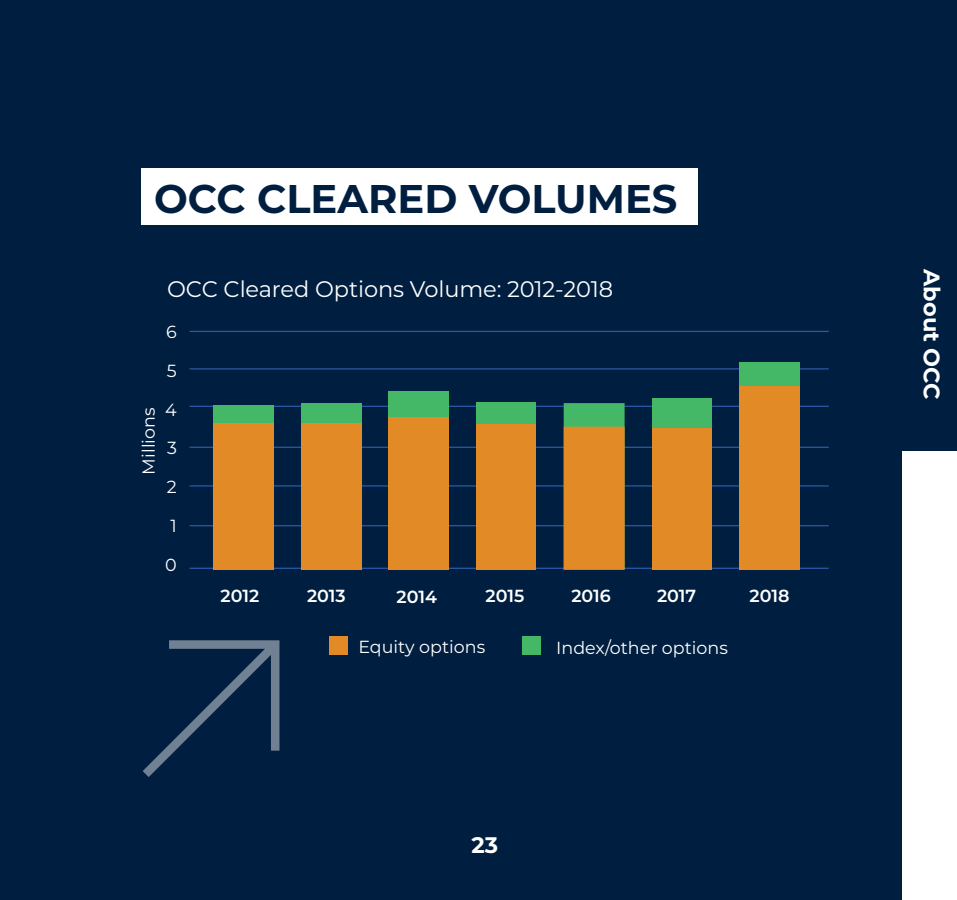
<style>
.page{position:relative;width:957px;height:900px;background:#fff}
.page>*{position:absolute;margin:0;border:0;box-sizing:border-box;transform-origin:0 0}
.t1{font:700 40px "Montserrat";color:#001f40}
.t2{font:22.5px "Montserrat";letter-spacing:-.005em;color:#fff}
.t3{font:700 22.5px "Montserrat";color:#fff}
.t4{font:17.5px "Montserrat";color:#fff}
.t5{font:600 17.5px "Montserrat";letter-spacing:-.005em;color:#fff}
</style>
<div class="page">
<div style="left:0;top:0;width:901px;height:900px;background:#001f40"></div>
<div style="left:891px;top:0;width:66px;height:450px;background:#001f40"></div>
<svg style="left:143px;top:640px;width:136px;height:137px"></svg>
<div style="left:141px;top:168px;width:557px;height:57px;background:#fff"></div>
<hr style="left:190px;top:331px;width:638px;height:1px;background:#2c58a6">
<hr style="left:190px;top:368px;width:638px;height:1px;background:#2c58a6">
<hr style="left:190px;top:406px;width:638px;height:1px;background:#2c58a6">
<hr style="left:190px;top:447px;width:638px;height:1px;background:#2c58a6">
<hr style="left:190px;top:525px;width:638px;height:1px;background:#2c58a6">
<hr style="left:190px;top:568px;width:638px;height:1px;background:#2c58a6">
<hr style="left:190px;top:485px;width:638px;height:2px;background:#2c58a6">
<div style="left:739px;top:362px;width:61px;height:208px;background:#44b867"></div>
<div style="left:652px;top:398px;width:59px;height:172px;background:#44b867"></div>
<div style="left:564px;top:403px;width:60px;height:167px;background:#44b867"></div>
<div style="left:477px;top:402px;width:59px;height:168px;background:#44b867"></div>
<div style="left:388px;top:391px;width:61px;height:179px;background:#44b867"></div>
<div style="left:213px;top:405px;width:61px;height:164px;background:#44b867"></div>
<div style="left:213px;top:423px;width:61px;height:146px;background:#e18a26"></div>
<div style="left:388px;top:417px;width:61px;height:153px;background:#e18a26"></div>
<div style="left:477px;top:424px;width:59px;height:146px;background:#e18a26"></div>
<div style="left:564px;top:427px;width:60px;height:143px;background:#e18a26"></div>
<div style="left:301px;top:403px;width:60px;height:167px;background:#44b867"></div>
<div style="left:301px;top:423px;width:60px;height:147px;background:#e18a26"></div>
<div style="left:652px;top:428px;width:59px;height:142px;background:#e18a26"></div>
<div style="left:739px;top:387px;width:61px;height:183px;background:#e18a26"></div>
<div style="left:329px;top:636px;width:19px;height:19px;background:#e18a26"></div>
<div style="left:522px;top:636px;width:19px;height:19px;background:#44b867"></div>
<h1 class="t1" style="left:154px;top:170px;width:525px">OCC CLEARED VOLUMES</h1>
<p class="t4" style="left:136px;top:475px;width:68px;rotate:-90deg">Millions</p>
<p class="t2" style="left:167px;top:273px;width:447px">OCC Cleared Options Volume: 2012-2018</p>
<p class="t4" style="left:166px;top:320px;width:12px">6</p>
<p class="t4" style="left:167px;top:359px;width:11px">5</p>
<p class="t4" style="left:165px;top:397px;width:13px">4</p>
<p class="t4" style="left:167px;top:436px;width:11px">3</p>
<p class="t4" style="left:167px;top:475px;width:11px">2</p>
<p class="t4" style="left:171px;top:514px;width:8px">1</p>
<p class="t4" style="left:165px;top:552px;width:13px">0</p>
<p class="t5" style="left:221px;top:583px;width:40px">2012</p>
<p class="t5" style="left:307px;top:583px;width:40px">2013</p>
<p class="t5" style="left:396px;top:584px;width:42px">2014</p>
<p class="t5" style="left:486px;top:583px;width:40px">2015</p>
<p class="t5" style="left:571px;top:584px;width:41px">2016</p>
<p class="t5" style="left:657px;top:583px;width:41px">2017</p>
<p class="t5" style="left:749px;top:584px;width:41px">2018</p>
<p class="t4" style="left:358px;top:635px;width:128px">Equity options</p>
<p class="t4" style="left:556px;top:636px;width:173px">Index/other options</p>
<p class="t3" style="left:471px;top:829px;width:28px">23</p>
<p class="t3" style="left:948px;top:269px;width:132px;rotate:90deg">About OCC</p>
</div>
